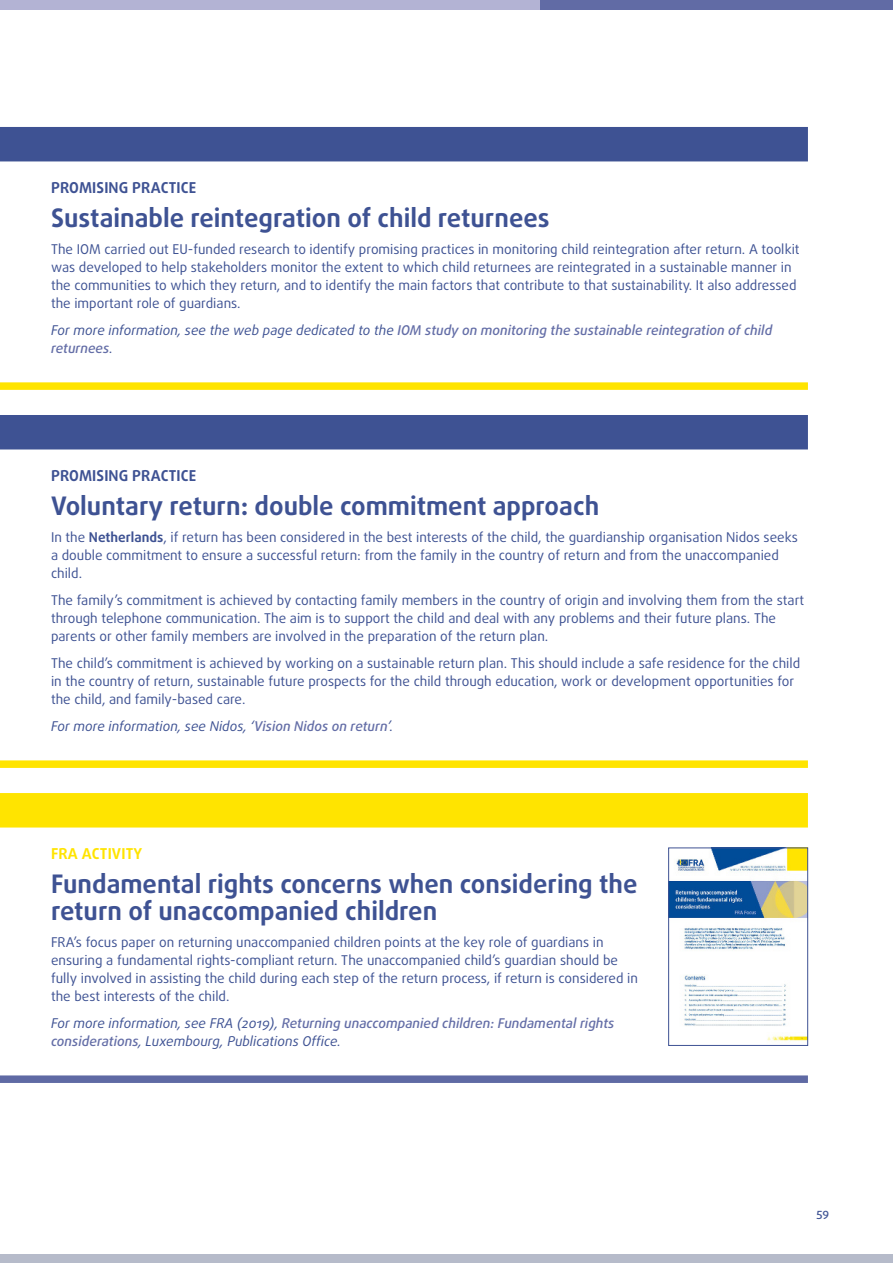
<style>
.page{position:relative;width:893px;height:1263px;background:#fff}
.page>*{position:absolute;margin:0;border:0;box-sizing:border-box;transform-origin:0 0}
.FRA_activity_title{font:25.5px/27px "Daxline Pro Bold 6";color:#3e5293}
.FRA_promising_practi{font:15px "Daxline Pro Bold 6";letter-spacing:.01em;color:#3e5293}
.FRA_promising_practi-2{font:15px "Daxline Pro Bold 6";letter-spacing:.01em;color:#ffe400}
.FRA_activity_body{font:13.5px/18px "Daxline Pro Regular 6";color:#3e5293}
.FRA_activity_note{font:13.5px/18px "Daxline Pro Regular Italic 6";color:#3e5293}
.FRA_activity_note-2{font:italic 500 13.5px/18px "Daxline Pro";color:#646ea7}
.t1{font:11.25px "Daxline Pro Medium 6";color:#3e5293}
.s1{font-family:"Daxline Pro Regular Italic 6";font-weight:400;font-style:normal;color:#3e5293}
.s2{font-family:"Daxline Pro Bold 6"}
.s3{font-family:"Daxline Pro";font-weight:500;font-style:italic;color:#646ea7}
</style>
<div class="page">
<div style="left:0;top:1254px;width:893px;height:9px;background:#b6bbca"></div>
<div style="left:0;top:0;width:540px;height:10px;background:#b3b3d4"></div>
<div style="left:540px;top:0;width:353px;height:10px;background:#616ba5"></div>
<div style="left:0;top:127px;width:808px;height:34px;background:#3e5293"></div>
<div style="left:0;top:382px;width:808px;height:8px;background:#ffe400"></div>
<div style="left:0;top:415px;width:808px;height:34px;background:#3e5293"></div>
<div style="left:0;top:760px;width:808px;height:8px;background:#ffe400"></div>
<img style="left:670px;top:850px;width:136px;height:191px">
<div style="left:668px;top:848px;width:140px;height:198px;border:1px solid #3e5293"></div>
<div style="left:0;top:793px;width:808px;height:34px;background:#ffe400"></div>
<div style="left:0;top:1075px;width:808px;height:8px;background:#5f6aa4"></div>
<p class="FRA_promising_practi" style="left:51px;top:178px;width:147px">PROMISING PRACTICE</p>
<p class="FRA_activity_title" style="left:51px;top:204px;width:500px">Sustainable reintegration of child returnees</p>
<p class="FRA_activity_body" style="left:51px;top:240px;width:750px">The IOM carried out EU-funded research to identify promising practices in monitoring child reintegration after return. A toolkit was developed to help stakeholders monitor the extent to which child returnees are reintegrated in a sustainable manner in the communities to which they return, and to identify the main factors that contribute to that sustainability. It also addressed the important role of guardians.</p>
<p class="FRA_activity_note-2" style="left:51px;top:321px;width:723px"><span class="s1">For more information, see the web page dedicated to the</span> IOM study on monitoring the sustainable reintegration of child returnees<span class="s1">.</span></p>
<p class="FRA_promising_practi" style="left:51px;top:466px;width:147px">PROMISING PRACTICE</p>
<p class="FRA_activity_title" style="left:51px;top:492px;width:550px">Voluntary return: double commitment approach</p>
<p class="FRA_activity_body" style="left:51px;top:528px;width:748px">In the <span class="s2">Netherlands</span>, if return has been considered in the best interests of the child, the guardianship organisation Nidos seeks a double commitment to ensure a successful return: from the family in the country of return and from the unaccompanied child.</p>
<p class="FRA_activity_body" style="left:51px;top:591px;width:755px">The family’s commitment is achieved by contacting family members in the country of origin and involving them from the start through telephone communication. The aim is to support the child and deal with any problems and their future plans. The parents or other family members are involved in the preparation of the return plan.</p>
<p class="FRA_activity_body" style="left:51px;top:654px;width:751px">The child’s commitment is achieved by working on a sustainable return plan. This should include a safe residence for the child in the country of return, sustainable future prospects for the child through education, work or development opportunities for the child, and family-based care.</p>
<p class="FRA_activity_note" style="left:51px;top:717px;width:344px">For more information, see Nidos, ‘<span class="s3">Vision Nidos on return</span>’.</p>
<p class="FRA_promising_practi-2" style="left:51px;top:844px;width:93px">FRA ACTIVITY</p>
<p class="FRA_activity_title" style="left:51px;top:870px;width:588px">Fundamental rights concerns when considering the return of unaccompanied children</p>
<p class="FRA_activity_body" style="left:51px;top:933px;width:588px">FRA’s focus paper on returning unaccompanied children points at the key role of guardians in ensuring a fundamental rights-compliant return. The unaccompanied child’s guardian should be fully involved in assisting the child during each step of the return process, if return is considered in the best interests of the child.</p>
<p class="FRA_activity_note" style="left:51px;top:1014px;width:565px">For more information, see FRA (2019), <span class="s3">Returning unaccompanied children: Fundamental rights considerations</span>, Luxembourg, Publications Office.</p>
<p class="t1" style="left:816px;top:1207px;width:14px">59</p>
</div>
